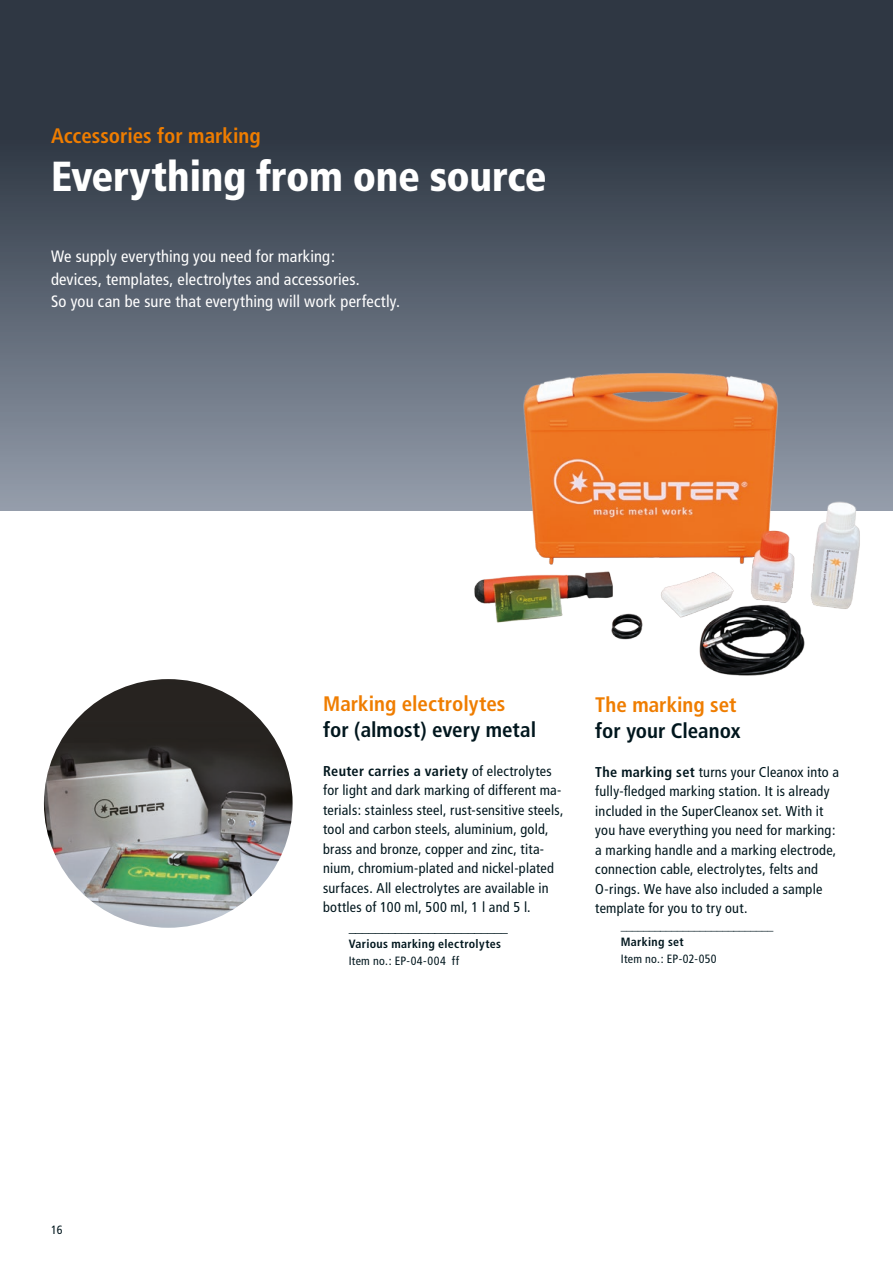
<style>
.page{position:relative;width:893px;height:1263px;background:#fff}
.page>*{position:absolute;margin:0;border:0;box-sizing:border-box;transform-origin:0 0}
.t1{font:900 condensed 42px "Frutiger";letter-spacing:-.01em;color:#fff}
.t2{font:700 condensed 21px "Frutiger";color:#ef7d00}
.t3{font:700 condensed 21px "Frutiger";color:#00161d}
.t4{font:condensed 16.5px/22.5px "Frutiger";letter-spacing:.01em;color:#fff}
.t5{font:condensed 14.25px/19.5px "Frutiger";letter-spacing:.015em;color:#00161d}
.t6{font:700 condensed 14.25px "Frutiger";color:#00161d}
.t7{font:700 condensed 12px/16.5px "Frutiger";letter-spacing:.025em;color:#00161d}
.t8{font:condensed 12px "Frutiger";letter-spacing:.02em;color:#00161d}
.s1{font-weight:700}
</style>
<div class="page">
<svg style="left:0;top:0;width:893px;height:510px;background:#4c5562"></svg>
<img style="left:466px;top:361px;width:408px;height:315px">
<img style="left:44px;top:679px;width:249px;height:249px;border-radius:124px">
<h2 class="t2" style="left:51px;top:124px;width:211px">Accessories for marking</h2>
<h1 class="t1" style="left:51px;top:151px;width:497px">Everything from one source</h1>
<p class="t4" style="left:51px;top:245px;width:351px">We supply everything you need for marking:<br>devices, templates, electrolytes and accessories.<br>So you can be sure that everything will work perfectly.</p>
<p class="t8" style="left:51px;top:1222px;width:13px">16</p>
<h2 class="t2" style="left:323px;top:691px;width:184px">Marking electrolytes</h2>
<h2 class="t3" style="left:323px;top:717px;width:214px">for (almost) every metal</h2>
<p class="t5" style="left:323px;top:761px;width:242px"><span class="s1">Reuter carries a variety</span> of electrolytes for light and dark marking of different ma&shy;terials: stainless steel, rust-sensitive steels, tool and carbon steels, aluminium, gold, brass and bronze, copper and zinc, tita&shy;nium, chromium-plated and nickel-plated surfaces. All electrolytes are available in bottles of 100 ml, 500 ml, 1 l and 5 l.</p>
<p class="t6" style="left:349px;top:918px;width:161px">________________________</p>
<p class="t7" style="left:349px;top:936px;width:154px">Various marking electrolytes</p>
<p class="t8" style="left:349px;top:953px;width:112px">Item no.: EP-04-004 ff</p>
<h2 class="t2" style="left:595px;top:692px;width:143px">The marking set</h2>
<h2 class="t3" style="left:595px;top:718px;width:147px">for your Cleanox</h2>
<p class="t5" style="left:595px;top:762px;width:245px"><span class="s1">The marking set</span> turns your Cleanox into a fully-fledged marking station. It is already included in the SuperCleanox set. With it you have everything you need for marking: a marking handle and a marking electrode, connection cable, electrolytes, felts and O-rings. We have also included a sample template for you to try out.</p>
<p class="t7" style="left:621px;top:917px;width:154px">___________________________<br>Marking set</p>
<p class="t8" style="left:621px;top:951px;width:97px">Item no.: EP-02-050</p>
</div>
